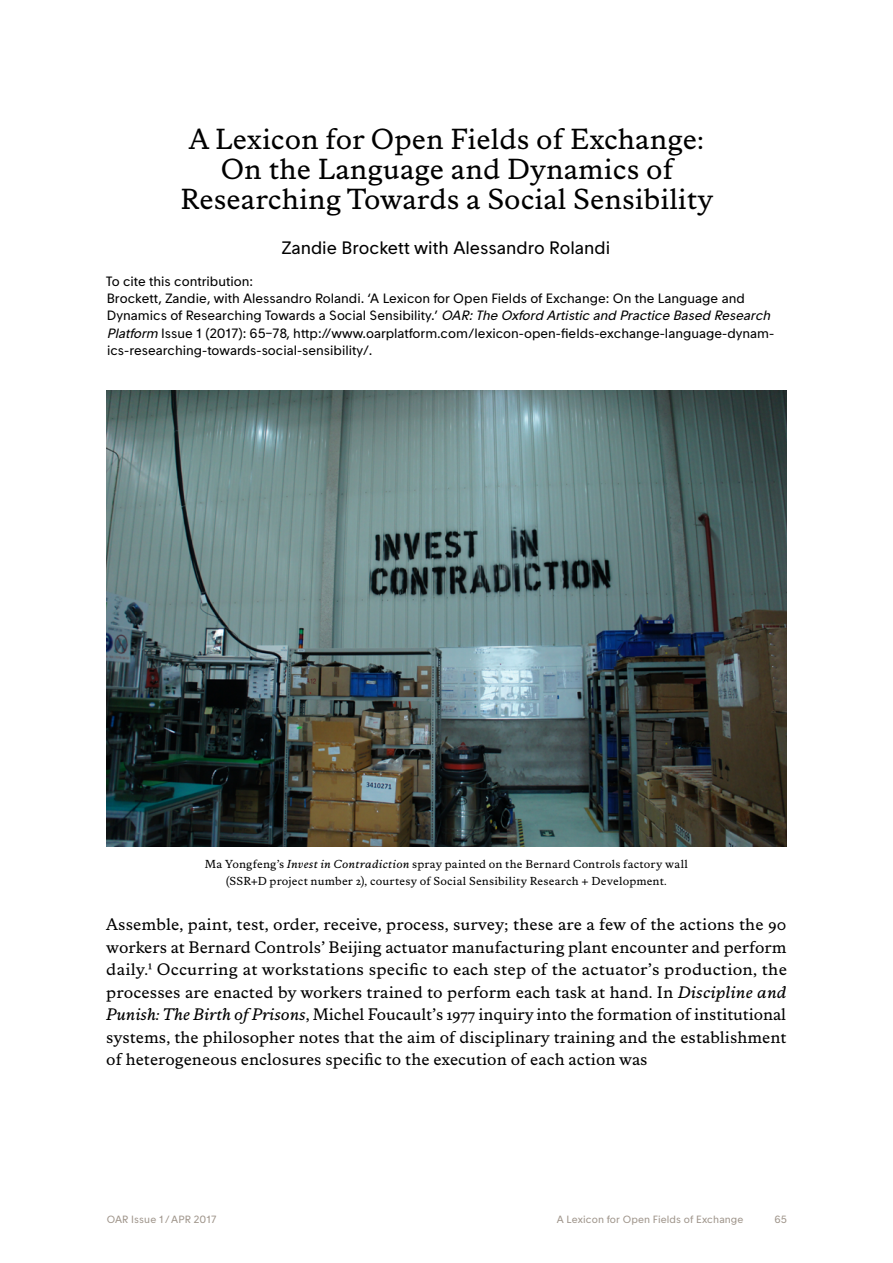
<style>
.page{position:relative;width:893px;height:1263px;background:#fff}
.page>*{position:absolute;margin:0;border:0;box-sizing:border-box;transform-origin:0 0}
.t1{font:30px/30px "OAR";color:#000;text-align:center}
.t2{font:18px "Dumbo";color:#000}
.t3{font:17.25px/22.5px "OAR";color:#000;text-align:justify}
.t4{font:13.5px/17.2px "Dumbo";color:#000}
.t5{font:12px/16.5px "OAR";letter-spacing:.015em;color:#000;text-align:center}
.t6{font:10.5px "Dumbo";letter-spacing:.01em;color:#a0968c}
.s1{font-style:italic}
</style>
<div class="page">
<img style="left:106px;top:390px;width:681px;height:456px">
<h1 class="t1" style="left:181px;top:123px;width:534px">A Lexicon for Open Fields of Exchange:<br>On the Language and Dynamics of<br>Researching Towards a Social Sensibility</h1>
<p class="t2" style="left:281px;top:237px;width:330px">Zandie Brockett with Alessandro Rolandi</p>
<p class="t4" style="left:106px;top:272px;width:669px">To cite this contribution:<br>Brockett, Zandie, with Alessandro Rolandi. ‘A Lexicon for Open Fields of Exchange: On the Language and Dynamics of Researching Towards a Social Sensibility.’ <span class="s1">OAR:The Oxford Artistic and Practice Based Research Platform</span> Issue 1 (2017): 65–78, http://www.oarplatform.com/lexicon-open-fields-exchange-language-dynam&shy;ics-researching-towards-social-sensibility/.</p>
<p class="t5" style="left:205px;top:856px;width:485px">Ma Yongfeng’s <span class="s1">Invest in Contradiction</span> spray painted on the Bernard Controls factory wall (SSR+D project number 2), courtesy of Social Sensibility Research + Development.</p>
<p class="t3" style="left:106px;top:913px;width:682px">Assemble, paint, test, order, receive, process, survey; these are a few of the actions the 90 workers at Bernard Controls’ Beijing actuator manufacturing plant encounter and perform daily.1 Occurring at workstations specific to each step of the actuator’s production, the processes are enacted by workers trained to perform each task at hand. In <span class="s1">Discipline and Punish: The Birth of Prisons</span>, Michel Foucault’s 1977 inquiry into the formation of institutional systems, the philosopher notes that the aim of disciplinary training and the establishment of heterogeneous enclosures specific to the execution of each action was</p>
<p class="t6" style="left:107px;top:1212px;width:111px">OAR Issue 1 / APR 2017</p>
<p class="t6" style="left:557px;top:1212px;width:188px">A Lexicon for Open Fields of Exchange</p>
<p class="t6" style="left:774px;top:1212px;width:14px">65</p>
</div>
